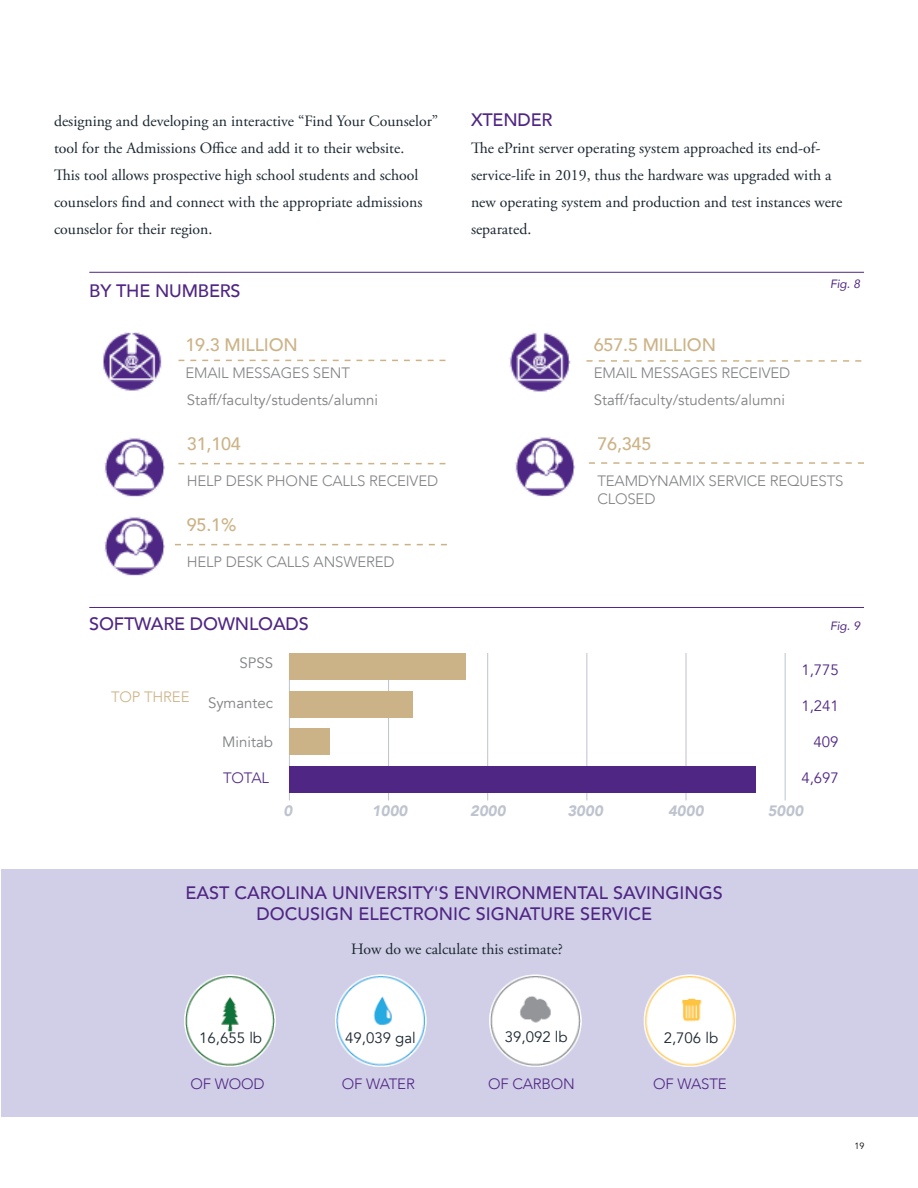
<style>
.page{position:relative;width:918px;height:1188px;background:#fff}
.page>*{position:absolute;margin:0;border:0;box-sizing:border-box;transform-origin:0 0}
.Title_-_Align_Center{font:500 18px/21.6px "Avenir";color:#4f2683;text-align:center}
.Title_-_Align_Left{font:500 18px "Avenir";letter-spacing:-.01em;color:#ccb387}
.Title_-_Align_Left-2{font:500 18px "Avenir";letter-spacing:-.01em;color:#4f2683}
.Body_Text{font:15.75px/27px "Adobe Garamond Pro";color:#1b2630}
.Body_Text_by_the_num{font:15.75px "Adobe Garamond Pro";color:#1b2630}
.Map_Pin{font:300 15px/18px "Avenir";letter-spacing:-.01em;color:#808285}
.Legend_Text_-_Align{font:15px "Avenir";color:#808285}
.Map_Pin-2{font:300 15px "Avenir";letter-spacing:-.01em;color:#4f2683}
.Legend_Text_-_Align-2{font:15px "Avenir";color:#1b2630}
.t1{font:italic 900 15px "Avenir";color:#bec3ce}
.t2{font:15px "Avenir";color:#4f2683}
.t3{font:300 15px "Avenir";letter-spacing:-.01em;color:#ccb387}
.Figure_Number{font:italic 12px "Avenir";color:#4f2683}
.t4{font:9px "Avenir";color:#000}
</style>
<div class="page">
<div style="left:2px;top:869px;width:916px;height:248px;background:#d1cfe8"></div>
<img style="left:103px;top:332px;width:59px;height:59px">
<svg style="left:178px;top:360px;width:267px;height:1px"></svg>
<img style="left:509px;top:332px;width:62px;height:60px">
<svg style="left:586px;top:360px;width:275px;height:2px"></svg>
<hr style="left:89px;top:272px;width:775px;height:1px;background:#4f2683">
<hr style="left:89px;top:607px;width:775px;height:1px;background:#4f2683">
<img style="left:104px;top:437px;width:61px;height:60px">
<img style="left:104px;top:516px;width:72px;height:60px">
<img style="left:184px;top:975px;width:92px;height:92px">
<img style="left:335px;top:975px;width:92px;height:92px">
<img style="left:490px;top:975px;width:91px;height:92px">
<img style="left:644px;top:974px;width:92px;height:93px">
<svg style="left:178px;top:463px;width:268px;height:1px"></svg>
<svg style="left:589px;top:462px;width:275px;height:2px"></svg>
<img style="left:515px;top:437px;width:60px;height:60px">
<svg style="left:175px;top:544px;width:272px;height:1px"></svg>
<hr style="left:289px;top:653px;width:1px;height:147px;background:#bec3ce">
<hr style="left:388px;top:653px;width:1px;height:147px;background:#bec3ce">
<hr style="left:487px;top:653px;width:1px;height:147px;background:#bec3ce">
<hr style="left:586px;top:653px;width:1px;height:147px;background:#bec3ce">
<hr style="left:686px;top:653px;width:1px;height:147px;background:#bec3ce">
<hr style="left:785px;top:653px;width:1px;height:147px;background:#bec3ce">
<div style="left:289px;top:653px;width:176px;height:27px;background:#ccb387"></div>
<div style="left:289px;top:691px;width:123px;height:27px;background:#ccb387"></div>
<div style="left:289px;top:728px;width:41px;height:27px;background:#ccb387"></div>
<div style="left:289px;top:766px;width:466px;height:27px;background:#4f2683"></div>
<p class="Body_Text" style="left:54px;top:108px;width:386px">designing and developing an interactive “Find Your Counselor” tool for the Admissions Office and add it to their website.<br>This tool allows prospective high school students and school counselors find and connect with the appropriate admissions counselor for their region.</p>
<p class="Title_-_Align_Left-2" style="left:471px;top:104px;width:83px">XTENDER</p>
<p class="Body_Text" style="left:471px;top:135px;width:373px">The ePrint server operating system approached its end-of&shy;service-life in 2019, thus the hardware was upgraded with a new operating system and production and test instances were separated.</p>
<p class="Title_-_Align_Left-2" style="left:89px;top:275px;width:153px">BY THE NUMBERS</p>
<p class="Title_-_Align_Left" style="left:185px;top:329px;width:114px">19.3 MILLION</p>
<p class="Map_Pin" style="left:185px;top:364px;width:166px">EMAIL MESSAGES SENT</p>
<p class="Legend_Text_-_Align" style="left:187px;top:391px;width:193px">Staff/faculty/students/alumni</p>
<p class="Legend_Text_-_Align" style="left:594px;top:391px;width:193px">Staff/faculty/students/alumni</p>
<p class="Title_-_Align_Left" style="left:594px;top:329px;width:124px">657.5 MILLION</p>
<p class="Map_Pin" style="left:594px;top:364px;width:198px">EMAIL MESSAGES RECEIVED</p>
<p class="Figure_Number" style="left:830px;top:276px;width:32px">Fig. 8</p>
<p class="Title_-_Align_Left" style="left:187px;top:428px;width:56px">31,104</p>
<p class="Map_Pin" style="left:187px;top:472px;width:253px">HELP DESK PHONE CALLS RECEIVED</p>
<p class="Title_-_Align_Left" style="left:187px;top:509px;width:51px">95.1%</p>
<p class="Map_Pin" style="left:187px;top:553px;width:210px">HELP DESK CALLS ANSWERED</p>
<p class="Title_-_Align_Left" style="left:597px;top:428px;width:56px">76,345</p>
<p class="Map_Pin" style="left:597px;top:472px;width:248px">TEAMDYNAMIX SERVICE REQUESTS<br>CLOSED</p>
<p class="Title_-_Align_Left-2" style="left:89px;top:608px;width:221px">SOFTWARE DOWNLOADS</p>
<p class="Figure_Number" style="left:830px;top:618px;width:32px">Fig. 9</p>
<p class="Legend_Text_-_Align" style="left:239px;top:654px;width:35px">SPSS</p>
<p class="Legend_Text_-_Align" style="left:208px;top:694px;width:67px">Symantec</p>
<p class="Legend_Text_-_Align" style="left:222px;top:733px;width:52px">Minitab</p>
<p class="Map_Pin-2" style="left:223px;top:769px;width:47px">TOTAL</p>
<p class="t2" style="left:801px;top:661px;width:39px">1,775</p>
<p class="t3" style="left:111px;top:688px;width:80px">TOP THREE</p>
<p class="t2" style="left:801px;top:697px;width:39px">1,241</p>
<p class="t2" style="left:813px;top:733px;width:27px">409</p>
<p class="t2" style="left:801px;top:769px;width:39px">4,697</p>
<p class="t1" style="left:283px;top:798px;width:10px">0</p>
<p class="t1" style="left:372px;top:798px;width:37px">1000</p>
<p class="t1" style="left:470px;top:798px;width:37px">2000</p>
<p class="t1" style="left:567px;top:798px;width:37px">3000</p>
<p class="t1" style="left:668px;top:798px;width:37px">4000</p>
<p class="t1" style="left:768px;top:798px;width:37px">5000</p>
<p class="Title_-_Align_Center" style="left:186px;top:881px;width:539px">EAST CAROLINA UNIVERSITY'S ENVIRONMENTAL SAVINGINGS<br>DOCUSIGN ELECTRONIC SIGNATURE SERVICE</p>
<p class="Body_Text_by_the_num" style="left:351px;top:940px;width:213px">How do we calculate this estimate?</p>
<p class="Legend_Text_-_Align-2" style="left:199px;top:1029px;width:64px">16,655 lb</p>
<p class="Legend_Text_-_Align-2" style="left:345px;top:1029px;width:72px">49,039 gal</p>
<p class="Legend_Text_-_Align-2" style="left:505px;top:1028px;width:64px">39,092 lb</p>
<p class="Legend_Text_-_Align-2" style="left:664px;top:1029px;width:56px">2,706 lb</p>
<p class="Map_Pin-2" style="left:190px;top:1075px;width:76px">OF WOOD</p>
<p class="Map_Pin-2" style="left:342px;top:1075px;width:75px">OF WATER</p>
<p class="Map_Pin-2" style="left:488px;top:1075px;width:88px">OF CARBON</p>
<p class="Map_Pin-2" style="left:653px;top:1075px;width:75px">OF WASTE</p>
<p class="t4" style="left:855px;top:1140px;width:12px">19</p>
</div>
